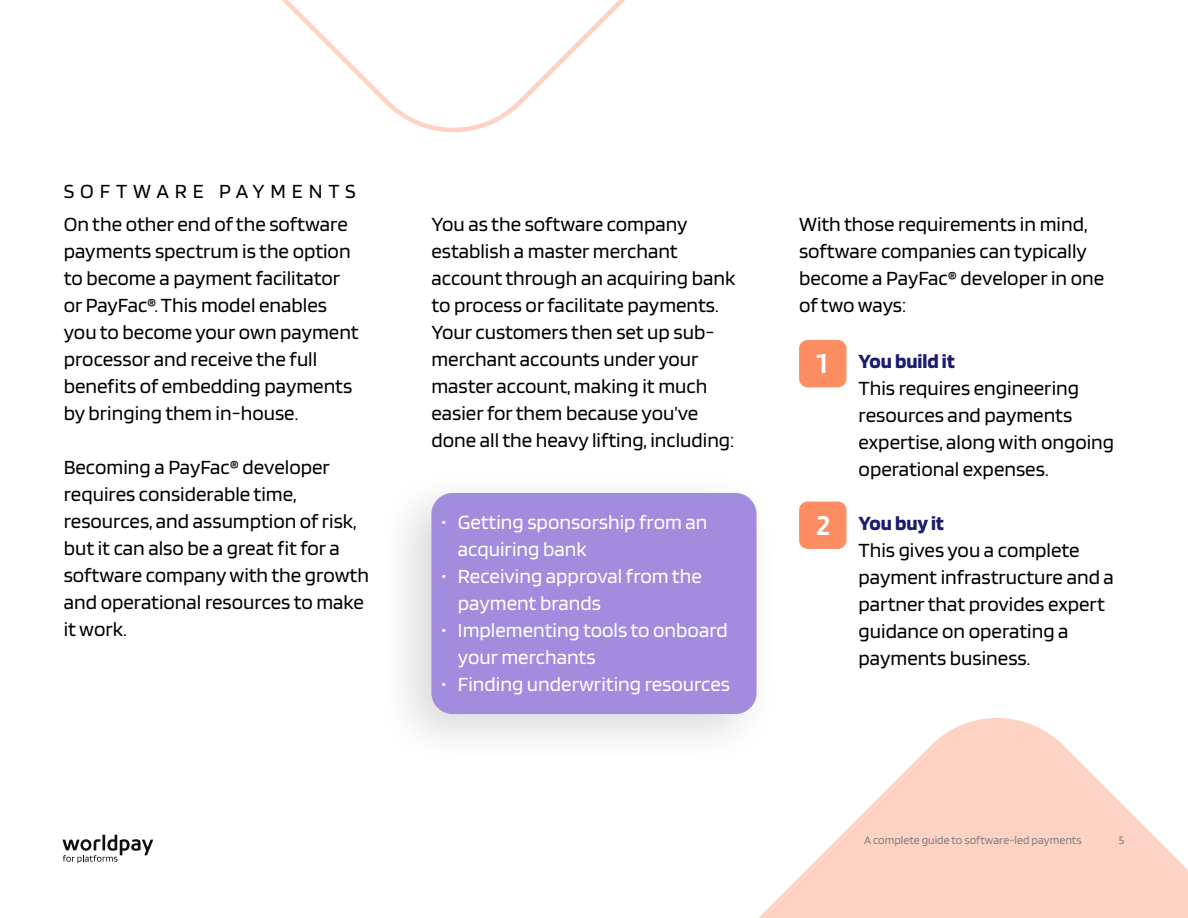
<style>
.page{position:relative;width:1188px;height:918px;background:#fff}
.page>*{position:absolute;margin:0;border:0;box-sizing:border-box;transform-origin:0 0}
.t1{font:600 30px "Blinker";color:#fff}
.t2{font:21px/27px "Blinker";color:#000}
.t3{font:21px/27px "Blinker";color:#fff}
.t4{font:700 21px "Blinker";color:#1b1b6f}
.t5{font:21px "Blinker";letter-spacing:.28em;color:#000}
.t6{font:12px "Blinker";color:#808080}
</style>
<div class="page">
<svg style="left:758px;top:718px;width:430px;height:200px;fill:#ffd3c3"></svg>
<svg style="left:63px;top:835px;width:90px;height:28px"></svg>
<div style="left:375px;top:467px;width:405px;height:301px;background:#000;opacity:.15"></div>
<div style="left:431px;top:493px;width:326px;height:221px;background:#a18cde;border-radius:21px"></div>
<svg style="left:282px;top:0;width:343px;height:132px"></svg>
<div style="left:799px;top:340px;width:47px;height:47px;background:#fd8d62;border-radius:9px"></div>
<div style="left:799px;top:502px;width:47px;height:47px;background:#fd8d62;border-radius:9px"></div>
<p class="t5" style="left:64px;top:181px;width:294px">SOFTWARE PAYMENTS</p>
<p class="t2" style="left:64px;top:211px;width:296px">On the other end of the software payments spectrum is the option to become a payment facilitator or PayFac®. This model enables you to become your own payment processor and receive the full benefits of embedding payments by bringing them in-house.</p>
<p class="t2" style="left:64px;top:454px;width:307px">Becoming a PayFac® developer requires considerable time, resources, and assumption of risk, but it can also be a great fit for a software company with the growth and operational resources to make it work.</p>
<p class="t2" style="left:431px;top:211px;width:306px">You as the software company establish a master merchant account through an acquiring bank to process or facilitate payments.<br>Your customers then set up sub&shy;merchant accounts under your master account, making it much easier for them because you’ve done all the heavy lifting, including:</p>
<p class="t2" style="left:799px;top:211px;width:307px">With those requirements in mind, software companies can typically become a PayFac® developer in one of two ways:</p>
<p class="t4" style="left:859px;top:350px;width:98px">You build it</p>
<p class="t2" style="left:859px;top:375px;width:257px">This requires engineering resources and payments expertise, along with ongoing operational expenses.</p>
<p class="t4" style="left:859px;top:512px;width:87px">You buy it</p>
<p class="t2" style="left:859px;top:537px;width:257px">This gives you a complete payment infrastructure and a partner that provides expert guidance on operating a payments business.</p>
<h1 class="t1" style="left:816px;top:348px;width:12px">1</h1>
<p class="t3" style="left:458px;top:509px;width:251px;text-indent:-17px">• Getting sponsorship from an acquiring bank</p>
<p class="t3" style="left:458px;top:563px;width:245px;text-indent:-17px">• Receiving approval from the payment brands</p>
<p class="t3" style="left:458px;top:617px;width:271px;text-indent:-17px">• Implementing tools to onboard your merchants</p>
<p class="t3" style="left:441px;top:671px;width:291px">• Finding underwriting resources</p>
<h1 class="t1" style="left:816px;top:510px;width:15px">2</h1>
<p class="t6" style="left:864px;top:834px;width:219px">A complete guide to software-led payments</p>
<p class="t6" style="left:1119px;top:834px;width:7px">5</p>
</div>
